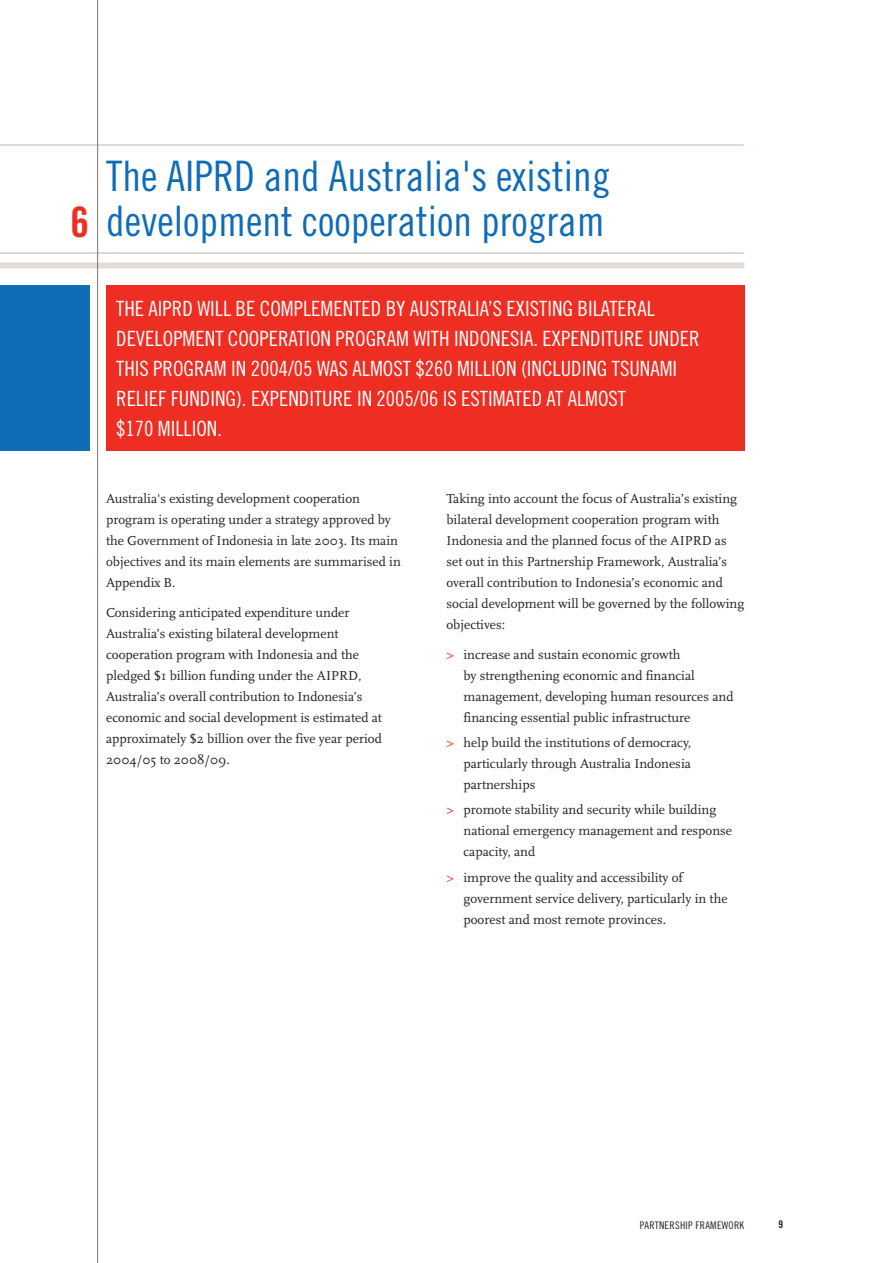
<style>
.page{position:relative;width:893px;height:1263px;background:#fff}
.page>*{position:absolute;margin:0;border:0;box-sizing:border-box;transform-origin:0 0}
.t1{font:42px/45px "Trade Gothic Cond Eighteen";color:#0f6cb6;text-align:right}
.t2{font:21px/30px "Trade Gothic Cond Eighteen";color:#fff}
.t3{font:13.5px/21px "Scala";color:#231f20}
.t4{font:10.5px "Trade Gothic Cond Eighteen";letter-spacing:.025em;color:#231f20}
.t5{font:10.5px "Trade Gothic Bold Cond Twenty";color:#231f20}
.s1{font-family:"Trade Gothic Bold Cond Twenty";color:#ee2e22}
.s2{color:#ee2e22}
</style>
<div class="page">
<div style="left:0;top:285px;width:89px;height:166px;background:#0f6cb6"></div>
<div style="left:106px;top:285px;width:638px;height:166px;background:#ee2e22"></div>
<div style="left:0;top:262px;width:744px;height:6px;background:#e3ddd9"></div>
<hr style="left:0;top:253px;width:744px;height:1px;background:#c1b3ac">
<hr style="left:0;top:145px;width:744px;height:1px;background:#c1b3ac">
<hr style="left:97px;top:0;width:1px;height:1263px;background:#877269">
<h1 class="t1" style="left:70px;top:157px;width:541px">The AIPRD and Australia's existing<br><span class="s1">6</span> development cooperation program</h1>
<p class="t2" style="left:116px;top:295px;width:585px">THE AIPRD WILL BE COMPLEMENTED BY AUSTRALIA’S EXISTING BILATERAL DEVELOPMENT COOPERATION PROGRAM WITH INDONESIA. EXPENDITURE UNDER THIS PROGRAM IN 2004/05 WAS ALMOST $260 MILLION (INCLUDING TSUNAMI RELIEF FUNDING). EXPENDITURE IN 2005/06 IS ESTIMATED AT ALMOST<br>$170 MILLION.</p>
<p class="t3" style="left:106px;top:489px;width:296px">Australia's existing development cooperation program is operating under a strategy approved by the Government of Indonesia in late 2003. Its main objectives and its main elements are summarised in Appendix B.</p>
<p class="t3" style="left:106px;top:603px;width:277px">Considering anticipated expenditure under Australia’s existing bilateral development cooperation program with Indonesia and the pledged $1 billion funding under the AIPRD, Australia’s overall contribution to Indonesia’s economic and social development is estimated at approximately $2 billion over the five year period 2004/05 to 2008/09.</p>
<p class="t3" style="left:446px;top:489px;width:299px">Taking into account the focus of Australia’s existing bilateral development cooperation program with Indonesia and the planned focus of the AIPRD as set out in this Partnership Framework, Australia’s overall contribution to Indonesia’s economic and social development will be governed by the following objectives:</p>
<p class="t3" style="left:463px;top:645px;width:271px;text-indent:-17px"><span class="s2">&gt;</span> increase and sustain economic growth<br>by strengthening economic and financial management, developing human resources and financing essential public infrastructure</p>
<p class="t3" style="left:463px;top:733px;width:229px;text-align:justify;text-indent:-17px"><span class="s2">&gt;</span> help build the institutions of democracy, particularly through Australia Indonesia partnerships</p>
<p class="t3" style="left:463px;top:800px;width:270px;text-indent:-17px"><span class="s2">&gt;</span> promote stability and security while building national emergency management and response capacity, and</p>
<p class="t3" style="left:463px;top:868px;width:265px;text-indent:-17px"><span class="s2">&gt;</span> improve the quality and accessibility of government service delivery, particularly in the poorest and most remote provinces.</p>
<p class="t4" style="left:639px;top:1221px;width:106px">PARTNERSHIP FRAMEWORK</p>
<p class="t5" style="left:778px;top:1221px;width:6px">9</p>
</div>
